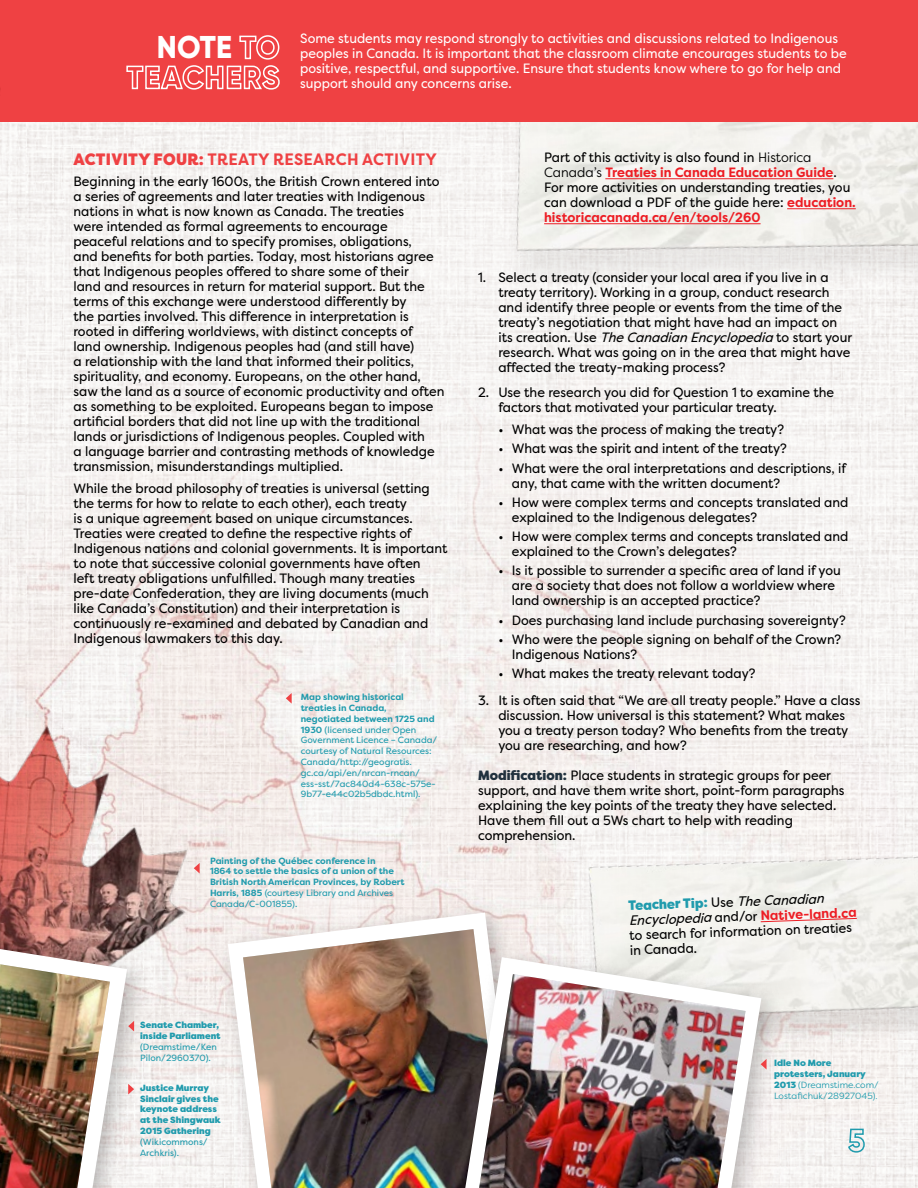
<style>
.page{position:relative;width:918px;height:1188px;background:#fff}
.page>*{position:absolute;margin:0;border:0;box-sizing:border-box;transform-origin:0 0}
.t1{font:800 31.5px "Gilroy";color:#fff;scale:.95 1}
.t2{font:700 16.5px "Filson Pro";letter-spacing:.02em;color:#ef4143;scale:.95 1}
.t3{font:13.5px/15px "Filson Pro";color:#000;scale:.95 1}
.t4{font:13.5px/15px "Filson Pro";color:#fff;scale:.95 1}
.t5{font:9px/10.8px "Filson Pro";color:#209bad}
.t6{font:700 9px/10.8px "Filson Pro";color:#209bad}
.t7{font:900 9px/10.8px "Filson Pro";color:#209bad}
.t8{font:9px/10.8px "Filson Pro";color:#209bad}
.s1{font-weight:900}
.s2{font-weight:700}
.s3{font-weight:400}
.s4{font-style:inherit}
.s5{font-weight:700;color:#ed1d24}
.s6{font-style:italic}
.s7{font-weight:900;color:#21313e}
.s8{font-weight:900;color:#209bad}
</style>
<div class="page">
<img style="left:1px;top:122px;width:917px;height:255px">
<img style="left:448px;top:122px;width:470px;height:204px">
<img style="left:0;top:377px;width:918px;height:811px">
<img style="left:0;top:717px;width:220px;height:377px">
<div style="left:0;top:0;width:918px;height:122px;background:#ef4143"></div>
<img style="left:0;top:88px;width:1px;height:139px">
<svg style="left:126px;top:35px;width:154px;height:55px"></svg>
<hr style="left:605px;top:178px;width:228px;height:1px;background:#ed1d24">
<hr style="left:787px;top:208px;width:69px;height:1px;background:#ed1d24">
<hr style="left:544px;top:223px;width:217px;height:1px;background:#ed1d24">
<div style="left:214px;top:898px;width:333px;height:290px;background:#000;opacity:.25"></div>
<svg style="left:228px;top:913px;width:291px;height:275px;fill:#f3eeec"></svg>
<img style="left:243px;top:929px;width:262px;height:259px">
<div style="left:0;top:910px;width:154px;height:278px;background:#000;opacity:.25"></div>
<img style="left:0;top:228px;width:33px;height:207px">
<svg style="left:194px;top:863px;width:6px;height:11px"></svg>
<svg style="left:286px;top:693px;width:6px;height:11px"></svg>
<img style="left:541px;top:820px;width:377px;height:239px">
<svg style="left:760px;top:918px;width:98px;height:4px"></svg>
<div style="left:443px;top:943px;width:345px;height:245px;background:#000;opacity:.25"></div>
<svg style="left:465px;top:957px;width:296px;height:231px"></svg>
<img style="left:479px;top:974px;width:267px;height:214px">
<svg style="left:847px;top:1128px;width:19px;height:25px"></svg>
<img style="left:0;top:949px;width:134px;height:239px">
<svg style="left:761px;top:1059px;width:6px;height:11px"></svg>
<h1 class="t1" style="left:157px;top:28px;width:81px">NOTE</h1>
<p class="t4" style="left:300px;top:31px;width:577px">Some students may respond strongly to activities and discussions related to Indigenous peoples in Canada. It is important that the classroom climate encourages students to be positive, respectful, and supportive. Ensure that students know where to go for help and support should any concerns arise.</p>
<p class="t2" style="left:74px;top:148px;width:384px"><span class="s1">ACTIVITY FOUR:</span> TREATY RESEARCH ACTIVITY</p>
<p class="t3" style="left:73px;top:174px;width:392px">Beginning in the early 1600s, the British Crown entered into a series of agreements and later treaties with Indigenous nations in what is now known as Canada. The treaties<br>were intended as formal agreements to encourage peaceful relations and to specify promises, obligations,<br>and benefits for both parties. Today, most historians agree that Indigenous peoples offered to share some of their<br>land and resources in return for material support. But the terms of this exchange were understood differently by<br>the parties involved. This difference in interpretation is rooted in differing worldviews, with distinct concepts of<br>land ownership. Indigenous peoples had (and still have)<br>a relationship with the land that informed their politics, spirituality, and economy. Europeans, on the other hand, saw the land as a source of economic productivity and often as something to be exploited. Europeans began to impose artificial borders that did not line up with the traditional lands or jurisdictions of Indigenous peoples. Coupled with<br>a language barrier and contrasting methods of knowledge transmission, misunderstandings multiplied.</p>
<p class="t3" style="left:73px;top:481px;width:395px">While the broad philosophy of treaties is universal (setting the terms for how to relate to each other), each treaty<br>is a unique agreement based on unique circumstances.<br>Treaties were created to define the respective rights of Indigenous nations and colonial governments. It is important to note that successive colonial governments have often<br>left treaty obligations unfulfilled. Though many treaties pre-date Confederation, they are living documents (much like Canada’s Constitution) and their interpretation is continuously re-examined and debated by Canadian and Indigenous lawmakers to this day.</p>
<p class="t5" style="left:301px;top:692px;width:138px"><span class="s2">Map showing historical treaties in Canada, negotiated between 1725 and<br>1930</span> (licensed under Open<br>Government Licence – Canada/ courtesy of Natural Resources:<br>Canada/http://geogratis. gc.ca/api/en/nrcan-rncan/ ess-sst/7ac840d4-638c-575e-<br>9b77-e44c02b5dbdc.html).</p>
<p class="t6" style="left:210px;top:855px;width:196px">Painting of the Québec conference in<br>1864 to settle the basics of a union of the British North American Provinces, by Robert Harris, 1885 <span class="s3">(courtesy Library and Archives Canada/C-001855).</span></p>
<p class="t7" style="left:140px;top:1020px;width:82px">Senate Chamber, inside Parliament</p>
<p class="t5" style="left:140px;top:1041px;width:78px">(Dreamstime/Ken<br>Pilon/2960370).</p>
<p class="t7" style="left:140px;top:1082px;width:82px">Justice Murray<br>Sinclair gives the keynote address at the Shingwauk<br>2015 Gathering</p>
<p class="t5" style="left:140px;top:1136px;width:69px">(Wikicommons/<br>Archkris).</p>
<p class="t3" style="left:544px;top:150px;width:330px">Part of this activity is also found in <span class="s4">Historica Canada’s</span> <span class="s5">Treaties in Canada Education Guide</span>.<br>For more activities on understanding treaties, you can download a PDF of the guide here: <span class="s5">education. historicacanada.ca/en/tools/260</span></p>
<p class="t3" style="left:498px;top:270px;width:374px;text-indent:-20px">1. Select a treaty (consider your local area if you live in a treaty territory). Working in a group, conduct research and identify three people or events from the time of the treaty’s negotiation that might have had an impact on its creation. Use <span class="s6">TheCanadianEncyclopedia</span>to start your research. What was going on in the area that might have affected the treaty-making process?</p>
<p class="t3" style="left:498px;top:385px;width:355px;text-indent:-20px">2. Use the research you did for Question 1 to examine the factors that motivated your particular treaty.</p>
<p class="t3" style="left:498px;top:421px;width:302px">• What was the process of making the treaty?</p>
<p class="t3" style="left:498px;top:441px;width:305px">• What was the spirit and intent of the treaty?</p>
<p class="t3" style="left:512px;top:460px;width:354px;text-indent:-14px">• What were the oral interpretations and descriptions, if any, that came with the written document?</p>
<p class="t3" style="left:512px;top:494px;width:356px;text-indent:-14px">• How were complex terms and concepts translated and explained to the Indigenous delegates?</p>
<p class="t3" style="left:512px;top:529px;width:356px;text-indent:-14px">• How were complex terms and concepts translated and explained to the Crown’s delegates?</p>
<p class="t3" style="left:512px;top:563px;width:348px;text-indent:-14px">• Is it possible to surrender a specific area of land if you are a society that does not follow a worldview where land ownership is an accepted practice?</p>
<p class="t3" style="left:498px;top:612px;width:367px">• Does purchasing land include purchasing sovereignty?</p>
<p class="t3" style="left:512px;top:632px;width:348px;text-indent:-14px">• Who were the people signing on behalf of the Crown?<br>Indigenous Nations?</p>
<p class="t3" style="left:498px;top:666px;width:272px">• What makes the treaty relevant today?</p>
<p class="t3" style="left:498px;top:693px;width:383px;text-indent:-20px">3. It is often said that “We are all treaty people.” Have a class discussion. How universal is this statement? What makes you a treaty person today? Who benefits from the treaty you are researching, and how?</p>
<p class="t3" style="left:478px;top:768px;width:387px"><span class="s7">Modification:</span> Place students in strategic groups for peer support, and have them write short, point-form paragraphs explaining the key points of the treaty they have selected.<br>Have them fill out a 5Ws chart to help with reading comprehension.</p>
<p class="t3" style="left:628px;top:898px;width:241px;rotate:-2deg"><span class="s8">Teacher Tip:</span> Use <span class="s6">The Canadian<br>Encyclopedia</span> and/or <span class="s5">Native-land.ca </span>to search for information on treaties in Canada.</p>
<p class="t8" style="left:774px;top:1057px;width:106px"><span class="s1">Idle No More protesters, January<br>2013</span> (Dreamstime.com/<br>Lostafichuk/28927045).</p>
</div>
